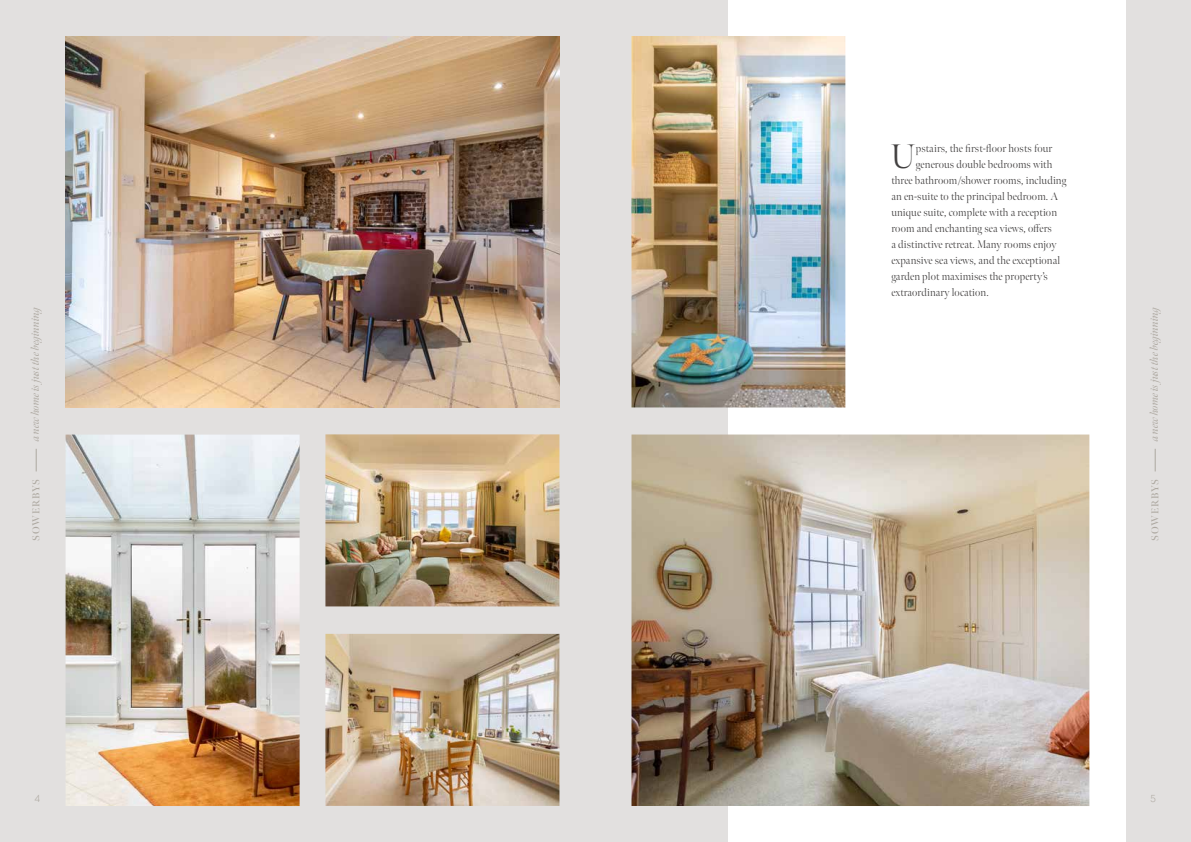
<style>
.page{position:relative;width:1191px;height:842px;background:#fff}
.page>*{position:absolute;margin:0;border:0;box-sizing:border-box;transform-origin:0 0}
.t1{font:300 34px "Meno Banner";color:#434141}
.t2{font:300 11px "Meno Banner";letter-spacing:.01em;color:#434141}
.t3{font:italic 11px "Meno Banner";letter-spacing:-.01em;color:#ada8a0}
.t4{font:600 10px "Meno Banner";letter-spacing:.08em;color:#ada8a0}
.t5{font:300 10px "Quasimoda";color:#ada8a0}
</style>
<div class="page">
<div style="left:0;top:0;width:595px;height:842px;background:#e2e0df"></div>
<div style="left:595px;top:0;width:596px;height:842px;background:#e2e0df"></div>
<svg style="left:36px;top:449px;width:1px;height:22px"></svg>
<svg style="left:1155px;top:449px;width:1px;height:22px"></svg>
<div style="left:728px;top:0;width:397px;height:842px;background:#fff"></div>
<img style="left:631px;top:36px;width:214px;height:371px">
<img style="left:631px;top:434px;width:458px;height:372px">
<img style="left:66px;top:36px;width:493px;height:371px">
<img style="left:325px;top:434px;width:234px;height:172px">
<img style="left:325px;top:634px;width:234px;height:172px">
<img style="left:66px;top:435px;width:234px;height:371px">
<h1 class="t1" style="left:891px;top:136px;width:26px">U</h1>
<p class="t2" style="left:916px;top:142px;width:138px">pstairs, the first-floor hosts four</p>
<p class="t2" style="left:916px;top:158px;width:138px">generous double bedrooms with</p>
<p class="t2" style="left:891px;top:174px;width:176px">three bathroom/shower rooms, including</p>
<p class="t2" style="left:891px;top:190px;width:168px">an en-suite to the principal bedroom. A</p>
<p class="t2" style="left:891px;top:206px;width:167px">unique suite, complete with a reception</p>
<p class="t2" style="left:891px;top:222px;width:162px">room and enchanting sea views, offers</p>
<p class="t2" style="left:891px;top:238px;width:166px">a distinctive retreat. Many rooms enjoy</p>
<p class="t2" style="left:891px;top:254px;width:170px">expansive sea views, and the exceptional</p>
<p class="t2" style="left:891px;top:270px;width:158px">garden plot maximises the property’s</p>
<p class="t2" style="left:891px;top:286px;width:99px">extraordinary location.</p>
<p class="t3" style="left:29px;top:441px;width:138px;rotate:-90deg">a new home is just the beginning</p>
<p class="t3" style="left:1147px;top:441px;width:138px;rotate:-90deg">a new home is just the beginning</p>
<p class="t4" style="left:30px;top:541px;width:63px;rotate:-90deg">SOWERBYS</p>
<p class="t4" style="left:1149px;top:541px;width:63px;rotate:-90deg">SOWERBYS</p>
<p class="t5" style="left:35px;top:791px;width:7px">4</p>
<p class="t5" style="left:1150px;top:791px;width:7px">5</p>
</div>
